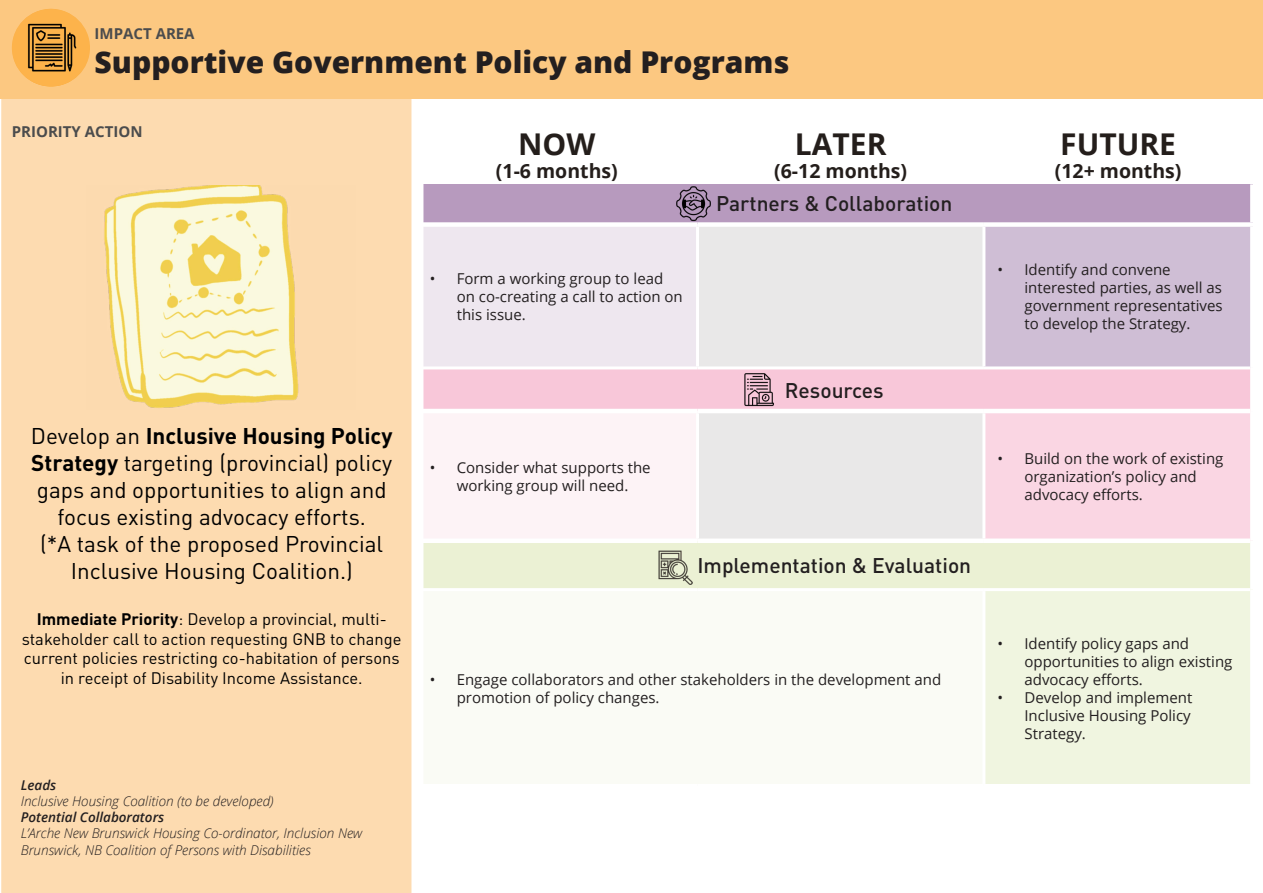
<style>
.page{position:relative;width:1263px;height:893px;background:#fff}
.page>*{position:absolute;margin:0;border:0;box-sizing:border-box;transform-origin:0 0}
.t1{font:800 30px "Open Sans";color:#231f20}
.t2{font:700 30px "Open Sans";color:#241e1b}
.t3{font:22.5px/27px "DIN Pro";color:#000;text-align:center}
.t4{font:500 21px "DIN Pro";color:#231f20}
.t5{font:700 19.5px "Open Sans";color:#241e1b}
.t6{font:16.5px/19.5px "DIN Pro";color:#000;text-align:center}
.t7{font:15px/18px "Open Sans";color:#231f20}
.t8{font:700 15px "Open Sans";color:#4b4c4d}
.t9{font:italic 300 13.5px/16.2px "Open Sans";color:#231f20}
.t10{font:italic 600 13.5px "Open Sans";color:#231f20}
.s1{font-weight:700}
</style>
<div class="page">
<div style="left:1px;top:98px;width:410px;height:795px;background:#fddbb0"></div>
<div style="left:416px;top:184px;width:836px;height:41px;background:#b79abe"></div>
<div style="left:416px;top:225px;width:281px;height:143px;background:#eee7ef"></div>
<div style="left:699px;top:227px;width:283px;height:311px;background:#e9e8e8"></div>
<div style="left:984px;top:225px;width:268px;height:143px;background:#cfbed5"></div>
<div style="left:416px;top:368px;width:836px;height:43px;background:#f8c7d9"></div>
<div style="left:416px;top:411px;width:281px;height:130px;background:#fdf3f6"></div>
<div style="left:984px;top:411px;width:268px;height:130px;background:#fad6e3"></div>
<div style="left:416px;top:541px;width:836px;height:49px;background:#ebf1d4"></div>
<div style="left:416px;top:590px;width:568px;height:196px;background:#fafbf5"></div>
<div style="left:984px;top:590px;width:268px;height:196px;background:#f0f5e0"></div>
<hr style="left:696px;top:227px;width:3px;height:139px;background:#fff">
<hr style="left:982px;top:227px;width:3px;height:139px;background:#fff">
<hr style="left:414px;top:366px;width:283px;height:3px;background:#fff">
<hr style="left:697px;top:366px;width:287px;height:3px;background:#fff">
<hr style="left:984px;top:366px;width:266px;height:3px;background:#fff">
<hr style="left:414px;top:409px;width:283px;height:4px;background:#fff">
<hr style="left:697px;top:409px;width:287px;height:4px;background:#fff">
<hr style="left:984px;top:409px;width:266px;height:4px;background:#fff">
<div style="left:414px;top:538px;width:283px;height:5px;background:#fff"></div>
<div style="left:697px;top:538px;width:287px;height:5px;background:#fff"></div>
<div style="left:984px;top:538px;width:266px;height:5px;background:#fff"></div>
<hr style="left:696px;top:413px;width:3px;height:125px;background:#fff">
<hr style="left:982px;top:413px;width:3px;height:125px;background:#fff">
<hr style="left:414px;top:588px;width:283px;height:3px;background:#fff">
<hr style="left:697px;top:588px;width:287px;height:3px;background:#fff">
<hr style="left:984px;top:588px;width:266px;height:3px;background:#fff">
<hr style="left:982px;top:591px;width:3px;height:193px;background:#fff">
<div style="left:414px;top:222px;width:283px;height:5px;background:#fff"></div>
<div style="left:697px;top:222px;width:287px;height:5px;background:#fff"></div>
<div style="left:984px;top:222px;width:271px;height:5px;background:#fff"></div>
<div style="left:1250px;top:184px;width:5px;height:38px;background:#fff"></div>
<div style="left:1250px;top:227px;width:5px;height:141px;background:#fff"></div>
<div style="left:1250px;top:368px;width:5px;height:43px;background:#fff"></div>
<div style="left:1250px;top:411px;width:5px;height:130px;background:#fff"></div>
<div style="left:1250px;top:541px;width:5px;height:49px;background:#fff"></div>
<div style="left:1250px;top:590px;width:5px;height:194px;background:#fff"></div>
<hr style="left:414px;top:784px;width:283px;height:4px;background:#fff">
<hr style="left:697px;top:784px;width:287px;height:4px;background:#fff">
<hr style="left:984px;top:784px;width:271px;height:4px;background:#fff">
<img style="left:658px;top:551px;width:34px;height:34px">
<img style="left:676px;top:186px;width:35px;height:35px">
<img style="left:744px;top:373px;width:30px;height:34px">
<div style="left:411px;top:79px;width:12px;height:814px;background:#fff"></div>
<div style="left:0;top:0;width:1263px;height:98px;background:#fcc881"></div>
<img style="left:12px;top:9px;width:78px;height:78px;border-radius:39px">
<img style="left:86px;top:185px;width:270px;height:225px">
<hr style="left:1262px;top:0;width:1px;height:98px;background:#ebefa7">
<p class="t8" style="left:95px;top:23px;width:102px">IMPACT AREA</p>
<p class="t1" style="left:95px;top:39px;width:696px">Supportive Government Policy and Programs</p>
<p class="t8" style="left:12px;top:121px;width:132px">PRIORITY ACTION</p>
<p class="t2" style="left:518px;top:123px;width:79px">NOW</p>
<p class="t5" style="left:496px;top:158px;width:123px">(1-6 months)</p>
<p class="t2" style="left:795px;top:123px;width:93px">LATER</p>
<p class="t5" style="left:774px;top:158px;width:134px">(6-12 months)</p>
<p class="t4" style="left:716px;top:189px;width:238px">Partners &amp; Collaboration</p>
<p class="t2" style="left:1060px;top:123px;width:117px">FUTURE</p>
<p class="t5" style="left:1055px;top:158px;width:128px">(12+ months)</p>
<p class="t7" style="left:457px;top:269px;width:228px;text-indent:-27px">• Form a working group to lead on co-creating a call to action on this issue.</p>
<p class="t7" style="left:1024px;top:260px;width:200px;text-indent:-27px">• Identify and convene interested parties, as well as government representatives to develop the Strategy.</p>
<p class="t3" style="left:31px;top:421px;width:363px">Develop an <span class="s1">Inclusive Housing Policy Strategy</span> targeting (provincial) policy gaps and opportunities to align and focus existing advocacy efforts.<br>(*A task of the proposed Provincial Inclusive Housing Coalition.)</p>
<p class="t6" style="left:22px;top:609px;width:381px"><span class="s1">Immediate Priority</span>: Develop a provincial, multi&shy;stakeholder call to action requesting GNB to change current policies restricting co-habitation of persons in receipt of Disability Income Assistance.</p>
<p class="t10" style="left:21px;top:776px;width:37px">Leads</p>
<p class="t9" style="left:21px;top:792px;width:254px">Inclusive Housing Coalition (to be developed)</p>
<p class="t10" style="left:21px;top:808px;width:145px">Potential Collaborators</p>
<p class="t9" style="left:21px;top:825px;width:343px">L’Arche New Brunswick Housing Co-ordinator, Inclusion New<br>Brunswick, NB Coalition of Persons with Disabilities</p>
<p class="t4" style="left:785px;top:376px;width:100px">Resources</p>
<p class="t7" style="left:430px;top:458px;width:222px;text-align:center">• Consider what supports the working group will need.</p>
<p class="t7" style="left:1024px;top:449px;width:201px;text-indent:-27px">• Build on the work of existing organization’s policy and advocacy efforts.</p>
<p class="t4" style="left:697px;top:551px;width:275px">Implementation &amp; Evaluation</p>
<p class="t7" style="left:457px;top:670px;width:486px;text-indent:-27px">• Engage collaborators and other stakeholders in the development and promotion of policy changes.</p>
<p class="t7" style="left:1024px;top:634px;width:209px;text-indent:-27px">• Identify policy gaps and opportunities to align existing advocacy efforts.</p>
<p class="t7" style="left:1024px;top:688px;width:169px;text-align:justify;text-indent:-27px">• Develop and implement Inclusive Housing Policy Strategy.</p>
</div>
